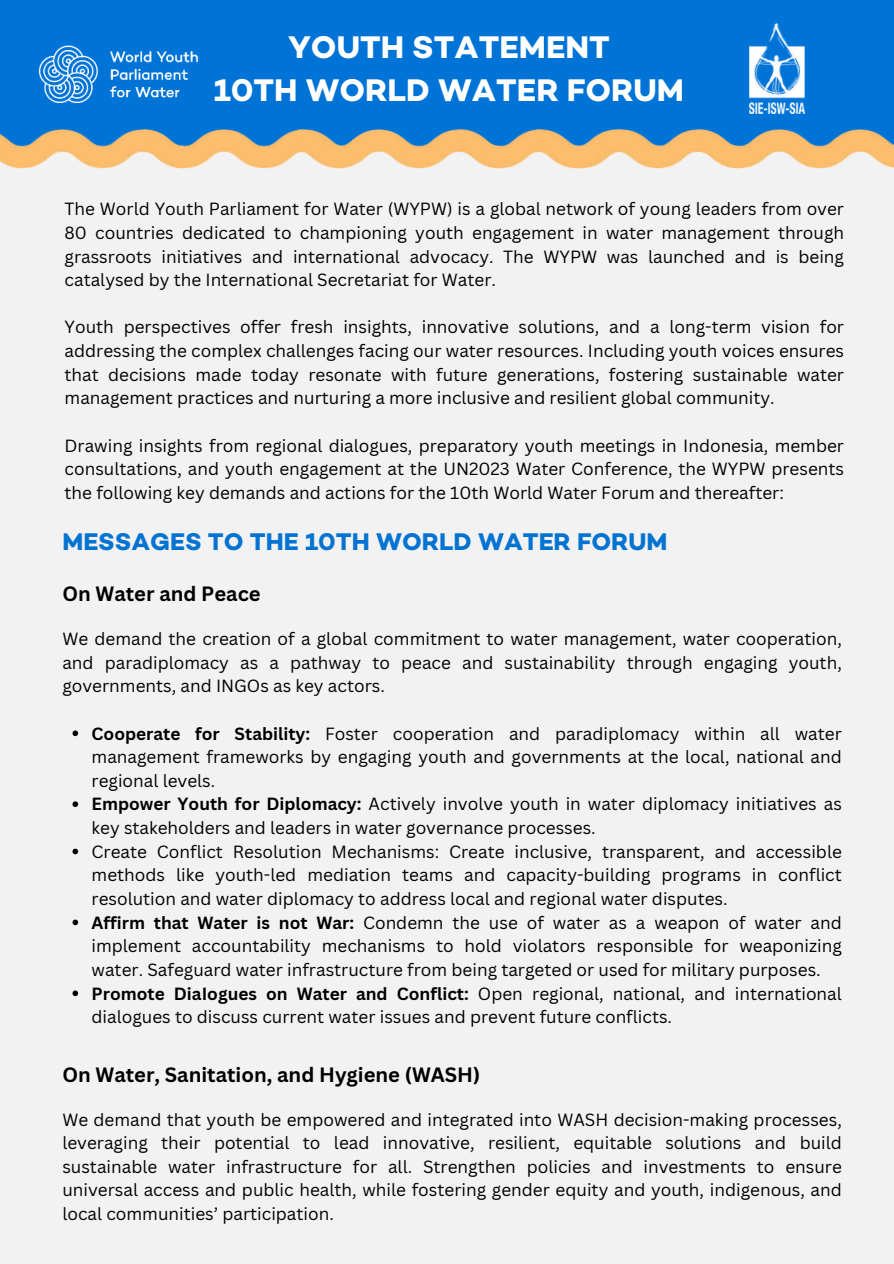
<style>
.page{position:relative;width:894px;height:1264px;background:#fff}
.page>*{position:absolute;margin:0;border:0;box-sizing:border-box;transform-origin:0 0}
.t1{font:700 31.8px/43.7px "Campton";color:#fff;text-align:center}
.t2{font:700 24.6px "Campton";color:#0373d1}
.t3{font:700 20.1px "Canva Sans";color:#000}
.t4{font:17.1px/23.5px "Canva Sans";color:#000;text-align:justify}
.s1{font-weight:700}
</style>
<div class="page">
<div style="left:0;top:0;width:893px;height:1263px;background:#f2f2f2"></div>
<div style="left:0;top:0;width:893px;height:129px;background:#0073d7"></div>
<img style="left:28px;top:29px;width:179px;height:89px">
<img style="left:749px;top:24px;width:55px;height:90px">
<img style="left:0;top:129px;width:143px;height:40px">
<img style="left:143px;top:129px;width:155px;height:40px">
<img style="left:298px;top:129px;width:161px;height:40px">
<img style="left:459px;top:129px;width:78px;height:40px">
<img style="left:537px;top:129px;width:161px;height:40px">
<img style="left:698px;top:129px;width:195px;height:40px">
<svg style="left:72px;top:730px;width:6px;height:6px"></svg>
<svg style="left:72px;top:801px;width:6px;height:6px"></svg>
<svg style="left:72px;top:848px;width:6px;height:6px"></svg>
<svg style="left:72px;top:919px;width:6px;height:6px"></svg>
<svg style="left:72px;top:990px;width:6px;height:6px"></svg>
<h1 class="t1" style="left:214px;top:25px;width:471px">YOUTH STATEMENT<br>10TH WORLD WATER FORUM</h1>
<p class="t4" style="left:65px;top:197px;width:780px">The World Youth Parliament for Water (WYPW) is a global network of young leaders from over 80 countries dedicated to championing youth engagement in water management through grassroots initiatives and international advocacy. The WYPW was launched and is being catalysed by the International Secretariat for Water.</p>
<p class="t4" style="left:65px;top:315px;width:780px">Youth perspectives offer fresh insights, innovative solutions, and a long-term vision for addressing the complex challenges facing our water resources. Including youth voices ensures that decisions made today resonate with future generations, fostering sustainable water management practices and nurturing a more inclusive and resilient global community.</p>
<p class="t4" style="left:65px;top:434px;width:780px">Drawing insights from regional dialogues, preparatory youth meetings in Indonesia, member consultations, and youth engagement at the UN2023 Water Conference, the WYPW presents the following key demands and actions for the 10th World Water Forum and thereafter:</p>
<h2 class="t2" style="left:62px;top:525px;width:606px">MESSAGES TO THE 10TH WORLD WATER FORUM</h2>
<p class="t3" style="left:62px;top:581px;width:200px">On Water and Peace</p>
<p class="t4" style="left:62px;top:627px;width:780px">We demand the creation of a global commitment to water management, water cooperation, and paradiplomacy as a pathway to peace and sustainability through engaging youth, governments, and INGOs as key actors.</p>
<p class="t4" style="left:92px;top:721px;width:751px;text-align:left"><span class="s1">Cooperate for Stability:</span> Foster cooperation and paradiplomacy within all water management frameworks by engaging youth and governments at the local, national and regional levels.<br><span class="s1">Empower Youth for Diplomacy:</span> Actively involve youth in water diplomacy initiatives as key stakeholders and leaders in water governance processes.<br>Create Conflict Resolution Mechanisms: Create inclusive, transparent, and accessible methods like youth-led mediation teams and capacity-building programs in conflict resolution and water diplomacy to address local and regional water disputes.<br><span class="s1">Affirm that Water is not War:</span> Condemn the use of water as a weapon of water and implement accountability mechanisms to hold violators responsible for weaponizing water. Safeguard water infrastructure from being targeted or used for military purposes.<br><span class="s1">Promote DiaIogues on Water and Conflict:</span> Open regional, national, and international dialogues to discuss current water issues and prevent future conflicts.</p>
<p class="t3" style="left:62px;top:1062px;width:419px">On Water, Sanitation, and Hygiene (WASH)</p>
<p class="t4" style="left:62px;top:1107px;width:780px">We demand that youth be empowered and integrated into WASH decision-making processes, leveraging their potential to lead innovative, resilient, equitable solutions and build sustainable water infrastructure for all. Strengthen policies and investments to ensure universal access and public health, while fostering gender equity and youth, indigenous, and local communities’ participation.</p>
</div>
